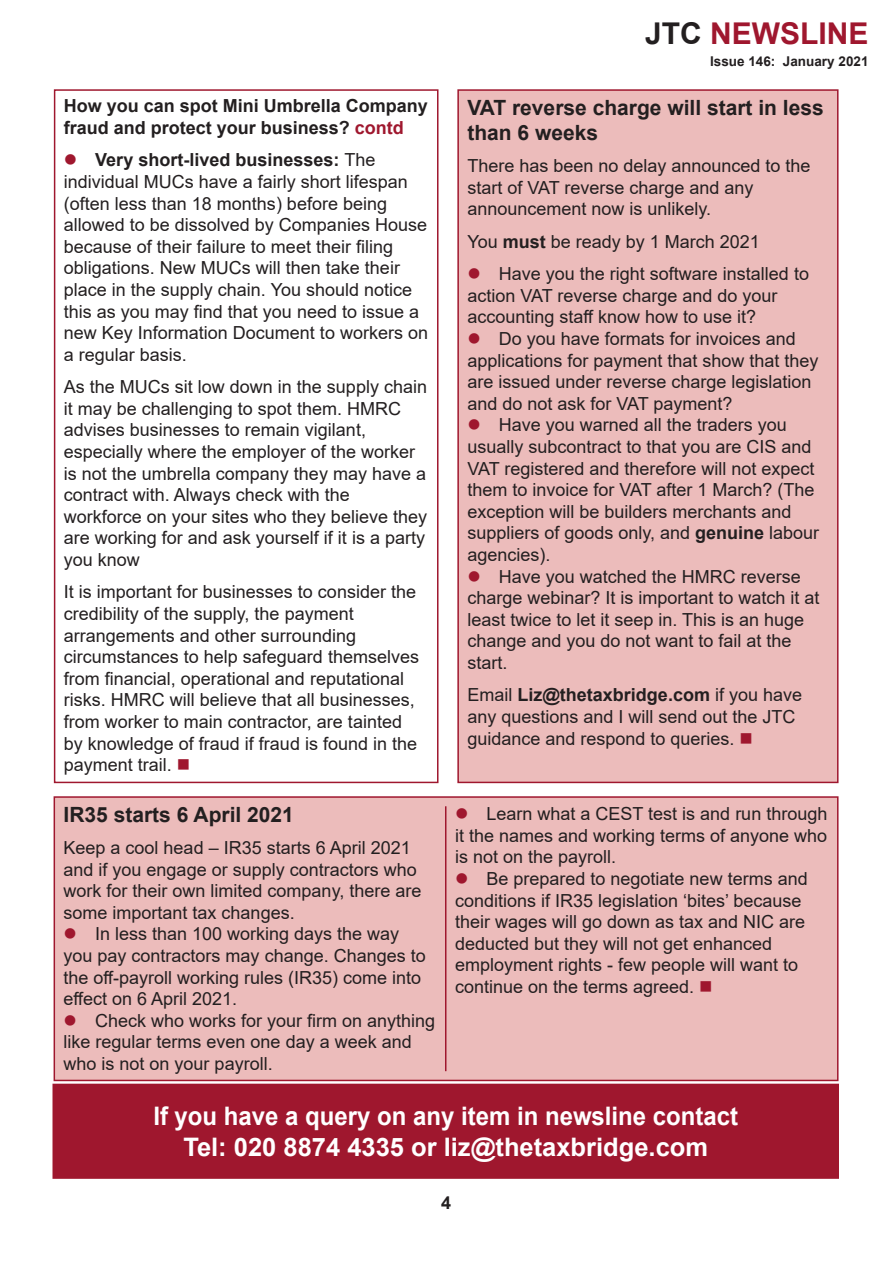
<style>
.page{position:relative;width:893px;height:1263px;background:#fff}
.page>*{position:absolute;margin:0;border:0;box-sizing:border-box;transform-origin:0 0}
.t1{font:700 30px "Arial";color:#9f172e}
.t2{font:700 25.5px "Arial";color:#fff;scale:.94 1}
.t3{font:700 25.5px "Arial";color:#fff}
.t4{font:700 21px/25.2px "Arial";color:#231f20}
.t5{font:18px/21.6px "Arial";color:#231f20}
.t6{font:700 18px/21.6px "Arial";color:#231f20}
.t7{font:700 13.5px "Arial";color:#231f20}
.s1{color:#9f172e}
.s2{font-weight:700}
.s3{color:#231f20}
</style>
<div class="page">
<div style="left:54px;top:89px;width:384px;height:694px;border:2px solid #9f172e"></div>
<div style="left:53px;top:1084px;width:785px;height:94px;background:#9f172e"></div>
<div style="left:52px;top:1084px;width:787px;height:95px;border:2px solid #9f172e"></div>
<div style="left:458px;top:90px;width:380px;height:692px;background:#ecbcbb"></div>
<div style="left:457px;top:89px;width:381px;height:694px;border:2px solid #9f172e"></div>
<div style="left:54px;top:797px;width:784px;height:283px;background:#ecbcbb"></div>
<div style="left:54px;top:796px;width:784px;height:285px;border:2px solid #9f172e"></div>
<hr style="left:445px;top:806px;width:1px;height:265px;background:#9f172e">
<p class="t6" style="left:64px;top:95px;width:366px">How you can spot Mini Umbrella Company fraud and protect your business? <span class="s1">contd</span></p>
<p class="t5" style="left:64px;top:149px;width:366px"><span class="s1">●</span> <span class="s2">Very short-lived businesses:</span> The individual MUCs have a fairly short lifespan (often less than 18 months) before being allowed to be dissolved by Companies House because of their failure to meet their filing obligations. New MUCs will then take their place in the supply chain. You should notice this as you may find that you need to issue a new Key Information Document to workers on a regular basis.</p>
<p class="t5" style="left:64px;top:376px;width:365px">As the MUCs sit low down in the supply chain it may be challenging to spot them. HMRC advises businesses to remain vigilant,</p>
<p class="t5" style="left:64px;top:441px;width:364px">especially where the employer of the worker is not the umbrella company they may have a contract with. Always check with the</p>
<p class="t5" style="left:64px;top:506px;width:365px;text-align:justify">workforce on your sites who they believe they are working for and ask yourself if it is a party you know</p>
<p class="t5" style="left:64px;top:581px;width:354px">It is important for businesses to consider the credibility of the supply, the payment</p>
<p class="t5" style="left:64px;top:624px;width:294px">arrangements and other surrounding</p>
<p class="t5" style="left:64px;top:646px;width:357px">circumstances to help safeguard themselves from financial, operational and reputational risks. HMRC will believe that all businesses, from worker to main contractor, are tainted by knowledge of fraud if fraud is found in the payment trail. <span class="s1">■</span></p>
<p class="t4" style="left:64px;top:802px;width:232px">IR35 starts 6 April 2021</p>
<p class="t5" style="left:64px;top:837px;width:359px">Keep a cool head – IR35 starts 6 April 2021 and if you engage or supply contractors who work for their own limited company, there are some important tax changes.</p>
<p class="t5" style="left:64px;top:923px;width:364px"><span class="s1">●</span> In less than 100 working days the way you pay contractors may change. Changes to the off-payroll working rules (IR35) come into effect on 6 April 2021.</p>
<p class="t5" style="left:64px;top:1009px;width:373px"><span class="s1">●</span> Check who works for your firm on anything like regular terms even one day a week and who is not on your payroll.</p>
<p class="t1" style="left:645px;top:12px;width:225px"><span class="s3">JTC</span> NEWSLINE</p>
<p class="t7" style="left:710px;top:52px;width:160px">Issue 146: January 2021</p>
<p class="t4" style="left:467px;top:95px;width:358px">VAT reverse charge will start in less than 6 weeks</p>
<p class="t5" style="left:467px;top:155px;width:345px">There has been no delay announced to the start of VAT reverse charge and any</p>
<p class="t5" style="left:467px;top:198px;width:245px">announcement now is unlikely.</p>
<p class="t5" style="left:467px;top:231px;width:294px">You <span class="s2">must</span> be ready by 1 March 2021</p>
<p class="t5" style="left:467px;top:263px;width:343px"><span class="s1">●</span> Have you the right software installed to action VAT reverse charge and do your</p>
<p class="t5" style="left:467px;top:306px;width:290px">accounting staff know how to use it?</p>
<p class="t5" style="left:467px;top:328px;width:353px"><span class="s1">●</span> Do you have formats for invoices and applications for payment that show that they are issued under reverse charge legislation and do not ask for VAT payment?</p>
<p class="t5" style="left:467px;top:414px;width:321px"><span class="s1">●</span> Have you warned all the traders you</p>
<p class="t5" style="left:467px;top:436px;width:353px">usually subcontract to that you are CIS and VAT registered and therefore will not expect them to invoice for VAT after 1 March? (The exception will be builders merchants and suppliers of goods only, and <span class="s2">genuine</span> labour agencies).</p>
<p class="t5" style="left:467px;top:565px;width:354px"><span class="s1">●</span> Have you watched the HMRC reverse charge webinar? It is important to watch it at least twice to let it seep in. This is an huge change and you do not want to fail at the start.</p>
<p class="t5" style="left:467px;top:684px;width:336px">Email <span class="s2">Liz@thetaxbridge.com</span> if you have any questions and I will send out the JTC</p>
<p class="t5" style="left:467px;top:727px;width:287px">guidance and respond to queries. <span class="s1">■</span></p>
<p class="t5" style="left:455px;top:803px;width:374px;text-align:justify"><span class="s1">●</span> Learn what a CEST test is and run through it the names and working terms of anyone who is not on the payroll.</p>
<p class="t5" style="left:455px;top:868px;width:354px"><span class="s1">●</span> Be prepared to negotiate new terms and conditions if IR35 legislation ‘bites’ because their wages will go down as tax and NIC are deducted but they will not get enhanced</p>
<p class="t5" style="left:455px;top:954px;width:345px">employment rights - few people will want to continue on the terms agreed. <span class="s1">■</span></p>
<p class="t2" style="left:153px;top:1098px;width:624px">If you have a query on any item in newsline contact</p>
<p class="t3" style="left:183px;top:1129px;width:526px">Tel: 020 8874 4335 or liz@thetaxbridge.com</p>
<p class="t6" style="left:441px;top:1192px;width:12px">4</p>
</div>
